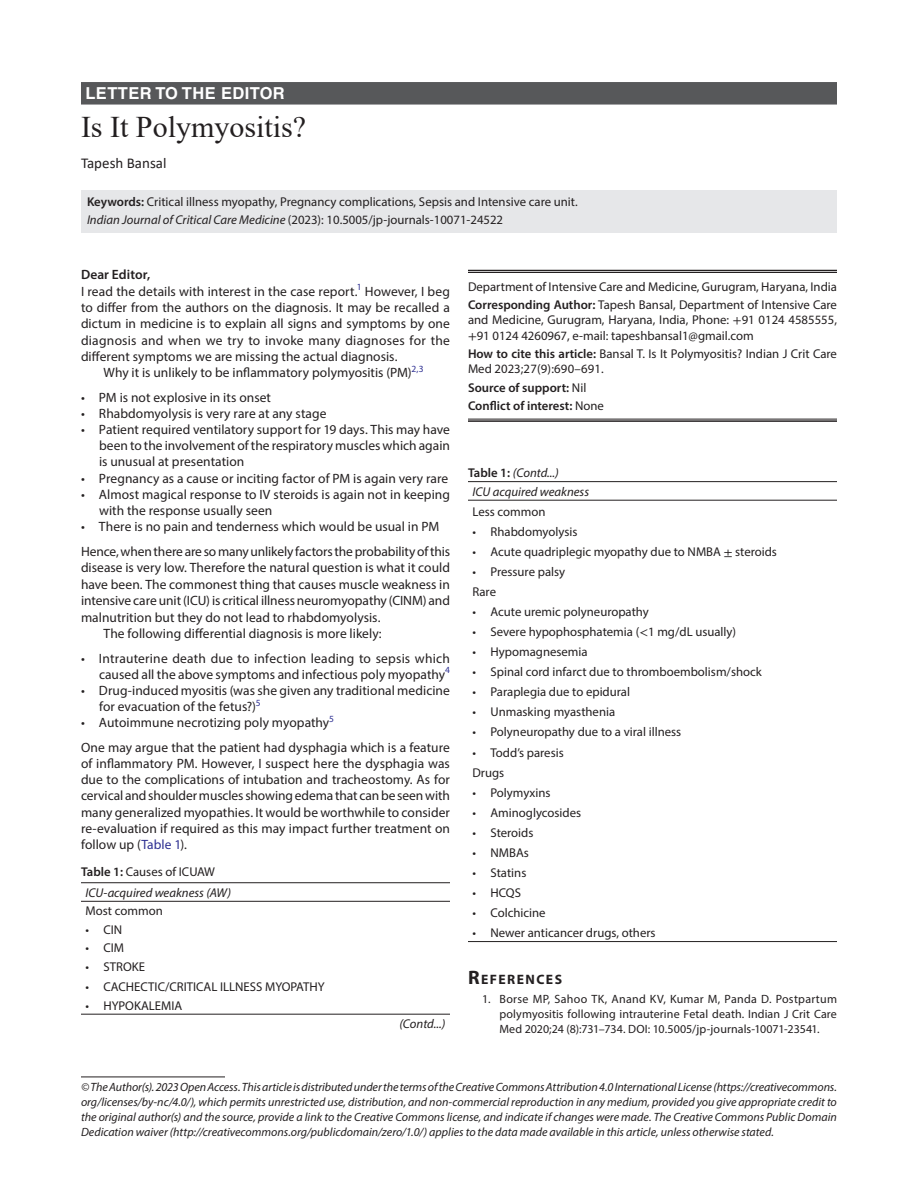
<style>
.page{position:relative;width:918px;height:1188px;background:#fff}
.page>*{position:absolute;margin:0;border:0;box-sizing:border-box;transform-origin:0 0}
.t1{font:30px "Times New Roman";color:#231f20}
.ArticleType{font:700 16.5px "Helvetica LT Std";letter-spacing:.025em;color:#fff}
.AuthorName{font:15px "Calibri";color:#231f20}
.Head-1{font:700 13.65px "Myriad Pro";letter-spacing:.105em;color:#231f20}
.Para-NoIndent{font:13.5px/16.2px "Myriad Pro";color:#231f20;text-align:justify}
.List-Bullet{font:13.5px/16.2px "Myriad Pro";color:#231f20}
.List-Bullet-first{font:13.5px/16.2px "Myriad Pro";letter-spacing:.01em;color:#231f20;text-align:right}
.Para-Indent{font:13.5px "Myriad Pro";color:#231f20}
.List-Bullet-last{font:13.5px "Myriad Pro";color:#231f20}
.Para-NoIndent-2{font:600 13.5px "Myriad Pro";letter-spacing:.005em;color:#231f20}
.TableBody{font:12.75px "Myriad Pro";color:#231f20}
.Corresponding_Author{font:12.75px/15.3px "Myriad Pro";color:#231f20;text-align:justify}
.Keywords{font:12.75px "Myriad Pro";color:#231f20}
.How_to_Cite{font:12.75px/15.3px "Myriad Pro";color:#231f20}
.JT_DOI{font:12.75px "Myriad Pro";color:#231f20}
.Affiliation-first{font:12.75px "Myriad Pro";color:#231f20}
.TableHeader{font:italic 12.75px "Myriad Pro";color:#231f20}
.COI{font:600 12.75px "Myriad Pro";color:#231f20}
.TableCaption{font:12.75px "Myriad Pro";color:#231f20}
.Source{font:600 12.75px "Myriad Pro";color:#231f20}
.TableCaption-2{font:italic 12.75px "Myriad Pro";color:#231f20}
.TableBody-2{font:italic 12.75px "Myriad Pro";color:#231f20}
.FootNote{font:italic 12px/15px "Myriad Pro";color:#231f20;text-align:justify}
.References{font:12px/14.7px "Myriad Pro";letter-spacing:.005em;color:#231f20;text-align:justify}
.s1{font-weight:600}
.s2{font-style:italic}
.s3{color:#2e3092}
.s4{font-family:"STIX General"}
.s5{font-weight:400}
.s6{font-weight:600;font-style:normal}
.s7{font-size:19.5px}
</style>
<div class="page">
<div style="left:81px;top:82px;width:756px;height:23px;background:#57585a"></div>
<div style="left:81px;top:190px;width:756px;height:25px;background:#e6e7e9"></div>
<div style="left:81px;top:208px;width:756px;height:25px;background:#e6e7e9"></div>
<hr style="left:81px;top:1077px;width:144px;height:1px;background:#231f20">
<hr style="left:468px;top:270px;width:369px;height:1px;background:#231f20">
<hr style="left:468px;top:272px;width:369px;height:1px;background:#231f20">
<hr style="left:468px;top:419px;width:369px;height:1px;background:#231f20">
<hr style="left:468px;top:420px;width:369px;height:2px;background:#231f20">
<hr style="left:81px;top:882px;width:369px;height:1px;background:#231f20">
<hr style="left:81px;top:901px;width:369px;height:1px;background:#231f20">
<hr style="left:81px;top:1014px;width:369px;height:1px;background:#231f20">
<hr style="left:468px;top:941px;width:369px;height:1px;background:#231f20">
<hr style="left:468px;top:481px;width:369px;height:1px;background:#231f20">
<hr style="left:468px;top:500px;width:369px;height:1px;background:#231f20">
<p class="ArticleType" style="left:86px;top:83px;width:201px">LETTER TO THE EDITOR</p>
<p class="t1" style="left:81px;top:106px;width:227px">Is It Polymyositis?</p>
<p class="AuthorName" style="left:81px;top:153px;width:87px">Tapesh Bansal</p>
<p class="Keywords" style="left:87px;top:194px;width:492px"><span class="s1">Keywords:</span> Critical illness myopathy, Pregnancy complications, Sepsis and Intensive care unit.</p>
<p class="JT_DOI" style="left:87px;top:212px;width:418px"><span class="s2">Indian Journal of Critical Care Medicine</span> (2023): 10.5005/jp-journals-10071-24522</p>
<p class="Para-NoIndent-2" style="left:81px;top:266px;width:71px">Dear Editor,</p>
<p class="Para-NoIndent" style="left:81px;top:283px;width:371px">I read the details with interest in the case report.<sup>1</sup> However, I beg to differ from the authors on the diagnosis. It may be recalled a dictum in medicine is to explain all signs and symptoms by one diagnosis and when we try to invoke many diagnoses for the different symptoms we are missing the actual diagnosis.</p>
<p class="Para-Indent" style="left:104px;top:364px;width:322px">Why it is unlikely to be inflammatory polymyositis (PM)<sup>2,3</sup></p>
<p class="List-Bullet-first" style="left:81px;top:389px;width:192px">• PM is not explosive in its onset</p>
<p class="List-Bullet" style="left:81px;top:405px;width:247px">• Rhabdomyolysis is very rare at any stage</p>
<p class="List-Bullet" style="left:99px;top:421px;width:352px;text-align:justify;text-indent:-18px">• Patient required ventilatory support for 19 days. This may have been to the involvement of the respiratory muscles which again is unusual at presentation</p>
<p class="List-Bullet" style="left:81px;top:470px;width:369px">• Pregnancy as a cause or inciting factor of PM is again very rare</p>
<p class="List-Bullet" style="left:99px;top:486px;width:353px;text-indent:-18px">• Almost magical response to IV steroids is again not in keeping with the response usually seen</p>
<p class="List-Bullet-last" style="left:81px;top:518px;width:360px">• There is no pain and tenderness which would be usual in PM</p>
<p class="Para-NoIndent" style="left:81px;top:543px;width:371px">Hence, when there are so many unlikely factors the probability of this disease is very low. Therefore the natural question is what it could have been. The commonest thing that causes muscle weakness in intensive care unit (ICU) is critical illness neuromyopathy (CINM) and malnutrition but they do not lead to rhabdomyolysis.</p>
<p class="Para-Indent" style="left:104px;top:625px;width:280px">The following differential diagnosis is more likely:</p>
<p class="List-Bullet-first" style="left:81px;top:650px;width:371px">• Intrauterine death due to infection leading to sepsis which caused all the above symptoms and infectious poly myopathy<sup>4</sup></p>
<p class="List-Bullet" style="left:99px;top:682px;width:353px;text-indent:-18px">• Drug-induced myositis (was she given any traditional medicine for evacuation of the fetus?)<sup>5</sup></p>
<p class="List-Bullet-last" style="left:81px;top:714px;width:255px">• Autoimmune necrotizing poly myopathy<sup>5</sup></p>
<p class="Para-NoIndent" style="left:81px;top:739px;width:371px">One may argue that the patient had dysphagia which is a feature of inflammatory PM. However, I suspect here the dysphagia was due to the complications of intubation and tracheostomy. As for cervical and shoulder muscles showing edema that can be seen with many generalized myopathies. It would be worthwhile to consider re-evaluation if required as this may impact further treatment on follow up (<span class="s3">Table 1</span>).</p>
<p class="TableCaption" style="left:81px;top:864px;width:136px"><span class="s1">Table 1:</span> Causes of ICUAW</p>
<p class="TableHeader" style="left:86px;top:885px;width:147px">ICU-acquired weakness (AW)</p>
<p class="TableBody" style="left:86px;top:903px;width:79px">Most common</p>
<p class="TableBody" style="left:86px;top:922px;width:38px">• CIN</p>
<p class="TableBody" style="left:86px;top:940px;width:40px">• CIM</p>
<p class="TableBody" style="left:86px;top:959px;width:61px">• STROKE</p>
<p class="TableBody" style="left:86px;top:979px;width:241px">• CACHECTIC/CRITICAL ILLNESS MYOPATHY</p>
<p class="TableBody" style="left:86px;top:998px;width:98px">• HYPOKALEMIA</p>
<p class="TableBody-2" style="left:399px;top:1016px;width:48px">(Contd...)</p>
<p class="Affiliation-first" style="left:468px;top:279px;width:371px">Department of Intensive Care and Medicine, Gurugram, Haryana, India</p>
<p class="Corresponding_Author" style="left:468px;top:297px;width:371px"><span class="s1">Corresponding Author:</span> Tapesh Bansal, Department of Intensive Care and Medicine, Gurugram, Haryana, India, Phone: <span class="s4">+</span>91 0124 4585555, <span class="s4">+</span>91 0124 4260967, e-mail: tapeshbansal1@gmail.com</p>
<p class="How_to_Cite" style="left:468px;top:346px;width:371px"><span class="s1">How to cite this article:</span> Bansal T. Is It Polymyositis? Indian J Crit Care<br>Med 2023;27(9):690–691.</p>
<p class="Source" style="left:468px;top:379px;width:120px">Source of support: <span class="s5">Nil</span></p>
<p class="COI" style="left:468px;top:397px;width:137px">Conflict of interest: <span class="s5">None</span></p>
<p class="TableCaption-2" style="left:468px;top:465px;width:92px"><span class="s6">Table 1:</span> (Contd...)</p>
<p class="TableHeader" style="left:472px;top:484px;width:118px">ICU acquired weakness</p>
<p class="TableBody" style="left:472px;top:504px;width:75px">Less common</p>
<p class="TableBody" style="left:472px;top:524px;width:107px">• Rhabdomyolysis</p>
<p class="TableBody" style="left:472px;top:544px;width:306px">• Acute quadriplegic myopathy due to NMBA <span class="s4">±</span> steroids</p>
<p class="TableBody" style="left:472px;top:564px;width:94px">• Pressure palsy</p>
<p class="TableBody" style="left:472px;top:584px;width:25px">Rare</p>
<p class="TableBody" style="left:472px;top:604px;width:178px">• Acute uremic polyneuropathy</p>
<p class="TableBody" style="left:472px;top:624px;width:265px">• Severe hypophosphatemia (<span class="s4">&lt;</span>1 mg/dL usually)</p>
<p class="TableBody" style="left:472px;top:644px;width:117px">• Hypomagnesemia</p>
<p class="TableBody" style="left:472px;top:664px;width:291px">• Spinal cord infarct due to thromboembolism/shock</p>
<p class="TableBody" style="left:472px;top:684px;width:159px">• Paraplegia due to epidural</p>
<p class="TableBody" style="left:472px;top:704px;width:144px">• Unmasking myasthenia</p>
<p class="TableBody" style="left:472px;top:724px;width:210px">• Polyneuropathy due to a viral illness</p>
<p class="TableBody" style="left:472px;top:744px;width:93px">• Todd’s paresis</p>
<p class="TableBody" style="left:472px;top:764px;width:33px">Drugs</p>
<p class="TableBody" style="left:472px;top:784px;width:79px">• Polymyxins</p>
<p class="TableBody" style="left:472px;top:805px;width:110px">• Aminoglycosides</p>
<p class="TableBody" style="left:472px;top:825px;width:63px">• Steroids</p>
<p class="TableBody" style="left:472px;top:845px;width:58px">• NMBAs</p>
<p class="TableBody" style="left:472px;top:865px;width:55px">• Statins</p>
<p class="TableBody" style="left:472px;top:885px;width:50px">• HCQS</p>
<p class="TableBody" style="left:472px;top:905px;width:75px">• Colchicine</p>
<p class="TableBody" style="left:472px;top:925px;width:185px">• Newer anticancer drugs, others</p>
<p class="Head-1" style="left:468px;top:970px;width:96px"><span class="s7">R</span>EFERENCES</p>
<p class="References" style="left:500px;top:992px;width:339px;text-indent:-17px">1. Borse MP, Sahoo TK, Anand KV, Kumar M, Panda D. Postpartum polymyositis following intrauterine Fetal death. Indian J Crit Care Med 2020;24 (8):731–734. DOI: 10.5005/jp-journals-10071-23541.</p>
<p class="FootNote" style="left:81px;top:1079px;width:758px">© The Author(s). 2023 Open Access. This article is distributed under the terms of the Creative Commons Attribution 4.0 International License (https://creativecommons. org/licenses/by-nc/4.0/), which permits unrestricted use, distribution, and non-commercial reproduction in any medium, provided you give appropriate credit to the original author(s) and the source, provide a link to the Creative Commons license, and indicate if changes were made. The Creative Commons Public Domain Dedication waiver (http://creativecommons.org/publicdomain/zero/1.0/) applies to the data made available in this article, unless otherwise stated.</p>
</div>
